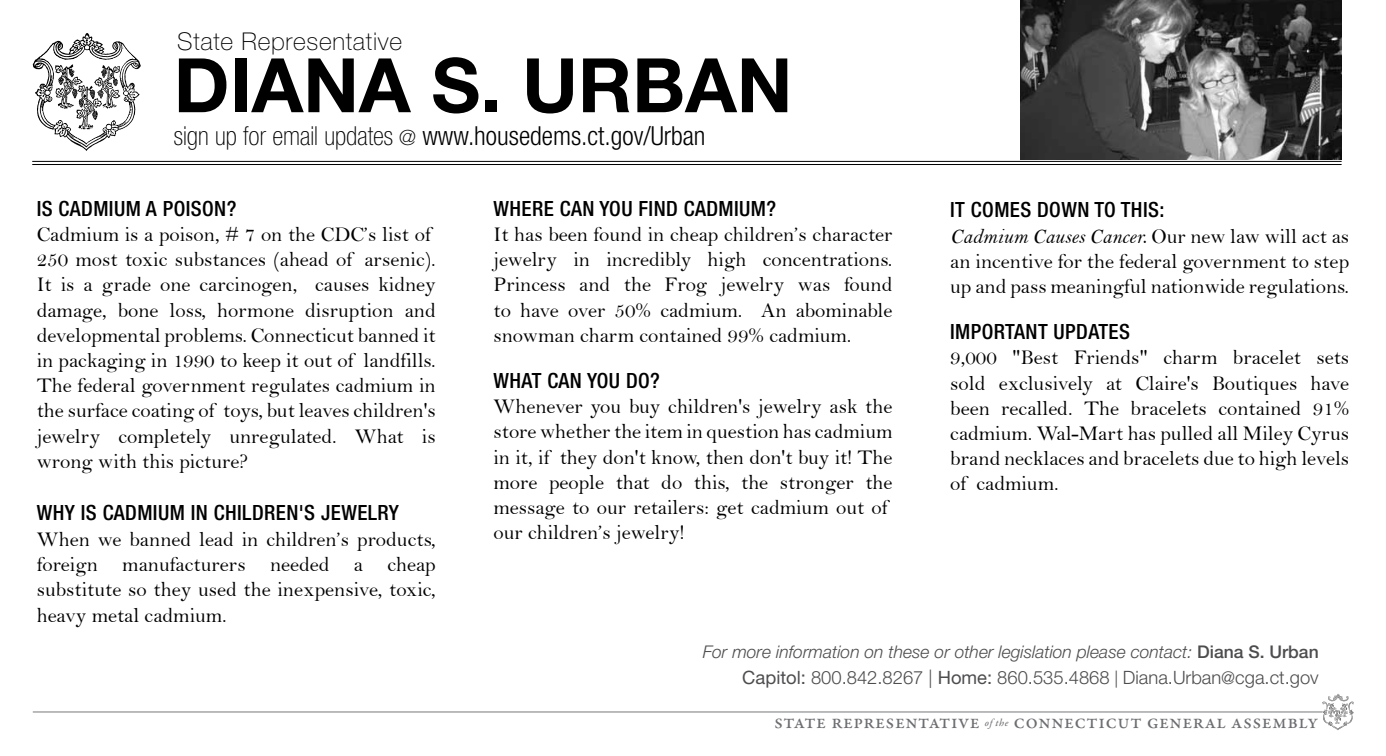
<style>
.page{position:relative;width:1386px;height:756px;background:#fff}
.page>*{position:absolute;margin:0;border:0;box-sizing:border-box;transform-origin:0 0}
.t1{font:700 75.25px "Helvetica Neue LT Std";color:#000}
.t2{font:300 condensed 26.25px "Helvetica Neue LT Std";color:#000}
.t3{font:100 24.5px "Helvetica Neue LT Std";letter-spacing:.03em;color:#000}
.t4{font:21px/25.2px "Bell";color:#000}
.t5{font:500 condensed 21px "Helvetica Neue LT Std";letter-spacing:.02em;color:#000}
.t6{font:21px "Bell MT Italic";color:#000}
.t7{font:500 20.3px "Garamond Premr Pro";letter-spacing:.025em;color:#6d6e71}
.t8{font:300 18.38px "Helvetica Neue LT Std";color:#4d4d4f}
.t9{font:italic 300 17.5px "Helvetica Neue LT Std";color:#4d4d4f}
.s1{font-weight:100}
.s2{font-weight:100;font-size:21px}
.s3{font-family:"Bell"}
.s4{font-weight:500;font-style:normal}
.s5{font-weight:400}
.s6{font-size:17.15px}
.s7{font-size:17.5px}
.s8{font-family:"Garamond Premr Pro Med It";font-weight:400;font-size:10.5px}
</style>
<div class="page">
<svg style="left:33px;top:33px;width:108px;height:118px"></svg>
<hr style="left:32px;top:161px;width:1310px;height:1px;background:#000">
<hr style="left:32px;top:164px;width:1310px;height:1px;background:#000">
<hr style="left:33px;top:712px;width:1320px;height:1px;background:#77787b">
<svg style="left:1322px;top:693px;width:32px;height:37px"></svg>
<img style="left:1020px;top:0;width:321px;height:160px">
<p class="t3" style="left:177px;top:27px;width:227px">State Representative</p>
<h1 class="t1" style="left:174px;top:39px;width:620px">DIANA S. URBAN</h1>
<p class="t2" style="left:174px;top:121px;width:533px"><span class="s1">sign up for email updates</span> <span class="s2">@</span> www.housedems.ct.gov/Urban</p>
<p class="t5" style="left:37px;top:196px;width:201px">IS CADMIUM A POISON?</p>
<p class="t4" style="left:37px;top:222px;width:401px">Cadmium is a poison, # 7 on the CDC’s list of 250 most toxic substances (ahead of arsenic).<br>It is a grade one carcinogen, causes kidney damage, bone loss, hormone disruption and developmental problems. Connecticut banned it in packaging in 1990 to keep it out of landfills.<br>The federal government regulates cadmium in the surface coating of toys, but leaves children's jewelry completely unregulated. What is wrong with this picture?</p>
<p class="t5" style="left:37px;top:500px;width:364px">WHY IS CADMIUM IN CHILDREN'S JEWELRY</p>
<p class="t4" style="left:37px;top:526px;width:401px;text-align:justify">When we banned lead in children’s products, foreign manufacturers needed a cheap substitute so they used the inexpensive, toxic, heavy metal cadmium.</p>
<p class="t5" style="left:494px;top:196px;width:284px">WHERE CAN YOU FIND CADMIUM?</p>
<p class="t4" style="left:494px;top:222px;width:401px;text-align:justify">It has been found in cheap children’s character jewelry in incredibly high concentrations.<br>Princess and the Frog jewelry was found to have over 50% cadmium. An abominable snowman charm contained 99% cadmium.</p>
<p class="t5" style="left:494px;top:368px;width:168px">WHAT CAN YOU DO?</p>
<p class="t4" style="left:494px;top:394px;width:401px">Whenever you buy children's jewelry ask the store whether the item in question has cadmium in it, if they don't know, then don't buy it! The more people that do this, the stronger the message to our retailers: get cadmium out of our children’s jewelry!</p>
<p class="t5" style="left:950px;top:197px;width:216px">IT COMES DOWN TO THIS:</p>
<p class="t6" style="left:950px;top:223px;width:401px">Cadmium Causes Cancer. <span class="s3">Our new law will act as</span></p>
<p class="t4" style="left:950px;top:248px;width:400px">an incentive for the federal government to step up and pass meaningful nationwide regulations.</p>
<p class="t5" style="left:950px;top:319px;width:181px">IMPORTANT UPDATES</p>
<p class="t4" style="left:950px;top:345px;width:400px;text-align:justify">9,000 "Best Friends" charm bracelet sets sold exclusively at Claire's Boutiques have been recalled. The bracelets contained 91% cadmium. Wal-Mart has pulled all Miley Cyrus brand necklaces and bracelets due to high levels of cadmium.</p>
<p class="t9" style="left:703px;top:641px;width:617px">For more information on these or other legislation please contact: <span class="s4">Diana S. Urban</span></p>
<p class="t8" style="left:742px;top:666px;width:578px"><span class="s5">Capitol:</span> 800.842.8267 | <span class="s5">Home:</span> 860.535.4868 <span class="s6">|</span> Diana.Urban<span class="s7">@</span>cga.ct.gov</p>
<p class="t7" style="left:774px;top:709px;width:546px">state representative <span class="s8">of the</span> connecticut general assembly</p>
</div>
